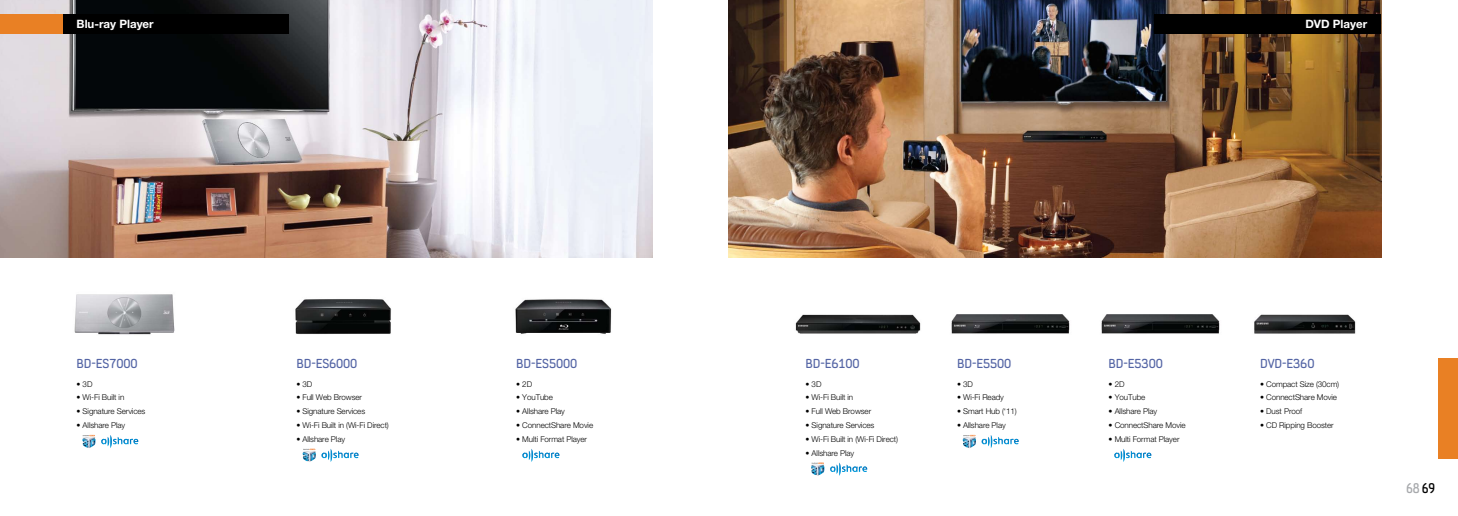
<style>
.page{position:relative;width:1458px;height:516px;background:#fff}
.page>*{position:absolute;margin:0;border:0;box-sizing:border-box;transform-origin:0 0}
.t1{font:14px "Samsung Modern Condensed";color:#a7a9ac}
.t2{font:13px "Samsung Imagination Modern";letter-spacing:-.01em;color:#5465a5}
.t3{font:700 11.5px "Helvetica Neue";color:#fff}
.t4{font:300 8px "Helvetica Neue";letter-spacing:-.01em;color:#000}
.s1{color:#000}
</style>
<div class="page">
<img style="left:0;top:0;width:652px;height:258px">
<img style="left:729px;top:0;width:651px;height:258px">
<img style="left:1254px;top:314px;width:102px;height:20px">
<div style="left:1154px;top:14px;width:226px;height:20px;background:#000"></div>
<div style="left:62px;top:14px;width:227px;height:20px;background:#000"></div>
<div style="left:0;top:14px;width:62px;height:20px;background:#e98024"></div>
<div style="left:1437px;top:359px;width:20px;height:100px;background:#e98024"></div>
<img style="left:951px;top:314px;width:119px;height:20px">
<img style="left:795px;top:314px;width:126px;height:20px">
<img style="left:1101px;top:314px;width:119px;height:20px">
<img style="left:74px;top:294px;width:101px;height:41px">
<img style="left:515px;top:299px;width:97px;height:35px">
<img style="left:295px;top:299px;width:96px;height:35px">
<svg style="left:522px;top:449px;width:37px;height:13px"></svg>
<svg style="left:101px;top:435px;width:37px;height:13px"></svg>
<svg style="left:82px;top:435px;width:13px;height:13px"></svg>
<svg style="left:321px;top:449px;width:37px;height:13px"></svg>
<img style="left:302px;top:451px;width:14px;height:11px">
<svg style="left:303px;top:449px;width:12px;height:1px"></svg>
<svg style="left:981px;top:435px;width:37px;height:13px"></svg>
<svg style="left:962px;top:435px;width:13px;height:13px"></svg>
<svg style="left:1114px;top:449px;width:37px;height:13px"></svg>
<svg style="left:830px;top:463px;width:37px;height:13px"></svg>
<svg style="left:811px;top:463px;width:13px;height:13px"></svg>
<h3 class="t3" style="left:77px;top:17px;width:79px">Blu-ray Player</h3>
<h3 class="t3" style="left:1305px;top:17px;width:63px">DVD Player</h3>
<h2 class="t2" style="left:77px;top:355px;width:63px">BD-ES7000</h2>
<p class="t4" style="left:77px;top:379px;width:17px">• 3D</p>
<p class="t4" style="left:77px;top:393px;width:49px">• Wi-Fi Built in</p>
<p class="t4" style="left:77px;top:406px;width:70px">• Signature Services</p>
<p class="t4" style="left:77px;top:420px;width:50px">• Allshare Play</p>
<h2 class="t2" style="left:296px;top:355px;width:63px">BD-ES6000</h2>
<p class="t4" style="left:296px;top:379px;width:17px">• 3D</p>
<p class="t4" style="left:296px;top:393px;width:67px">• Full Web Browser</p>
<p class="t4" style="left:296px;top:406px;width:70px">• Signature Services</p>
<p class="t4" style="left:296px;top:420px;width:94px">• Wi-Fi Built in (Wi-Fi Direct)</p>
<p class="t4" style="left:296px;top:434px;width:50px">• Allshare Play</p>
<h2 class="t2" style="left:516px;top:355px;width:63px">BD-ES5000</h2>
<p class="t4" style="left:516px;top:379px;width:17px">• 2D</p>
<p class="t4" style="left:516px;top:393px;width:38px">• YouTube</p>
<p class="t4" style="left:516px;top:406px;width:50px">• Allshare Play</p>
<p class="t4" style="left:516px;top:420px;width:78px">• ConnectShare Movie</p>
<p class="t4" style="left:516px;top:434px;width:72px">• Multi Format Player</p>
<h2 class="t2" style="left:805px;top:355px;width:56px">BD-E6100</h2>
<p class="t4" style="left:805px;top:379px;width:17px">• 3D</p>
<p class="t4" style="left:805px;top:393px;width:49px">• Wi-Fi Built in</p>
<p class="t4" style="left:805px;top:406px;width:67px">• Full Web Browser</p>
<p class="t4" style="left:805px;top:420px;width:70px">• Signature Services</p>
<p class="t4" style="left:805px;top:434px;width:94px">• Wi-Fi Built in (Wi-Fi Direct)</p>
<p class="t4" style="left:805px;top:448px;width:50px">• Allshare Play</p>
<h2 class="t2" style="left:956px;top:355px;width:56px">BD-E5500</h2>
<p class="t4" style="left:956px;top:379px;width:17px">• 3D</p>
<p class="t4" style="left:956px;top:393px;width:48px">• Wi-Fi Ready</p>
<p class="t4" style="left:956px;top:406px;width:61px">• Smart Hub (‘11)</p>
<p class="t4" style="left:956px;top:420px;width:50px">• Allshare Play</p>
<h2 class="t2" style="left:1108px;top:355px;width:56px">BD-E5300</h2>
<p class="t4" style="left:1108px;top:379px;width:17px">• 2D</p>
<p class="t4" style="left:1108px;top:393px;width:38px">• YouTube</p>
<p class="t4" style="left:1108px;top:406px;width:50px">• Allshare Play</p>
<p class="t4" style="left:1108px;top:420px;width:78px">• ConnectShare Movie</p>
<p class="t4" style="left:1108px;top:434px;width:72px">• Multi Format Player</p>
<h2 class="t2" style="left:1259px;top:355px;width:56px">DVD-E360</h2>
<p class="t4" style="left:1259px;top:379px;width:81px">• Compact Size (30cm)</p>
<p class="t4" style="left:1259px;top:393px;width:78px">• ConnectShare Movie</p>
<p class="t4" style="left:1259px;top:406px;width:44px">• Dust Proof</p>
<p class="t4" style="left:1259px;top:420px;width:75px">• CD Ripping Booster</p>
<h1 class="t1" style="left:1405px;top:479px;width:31px">68 <span class="s1">69</span></h1>
</div>
